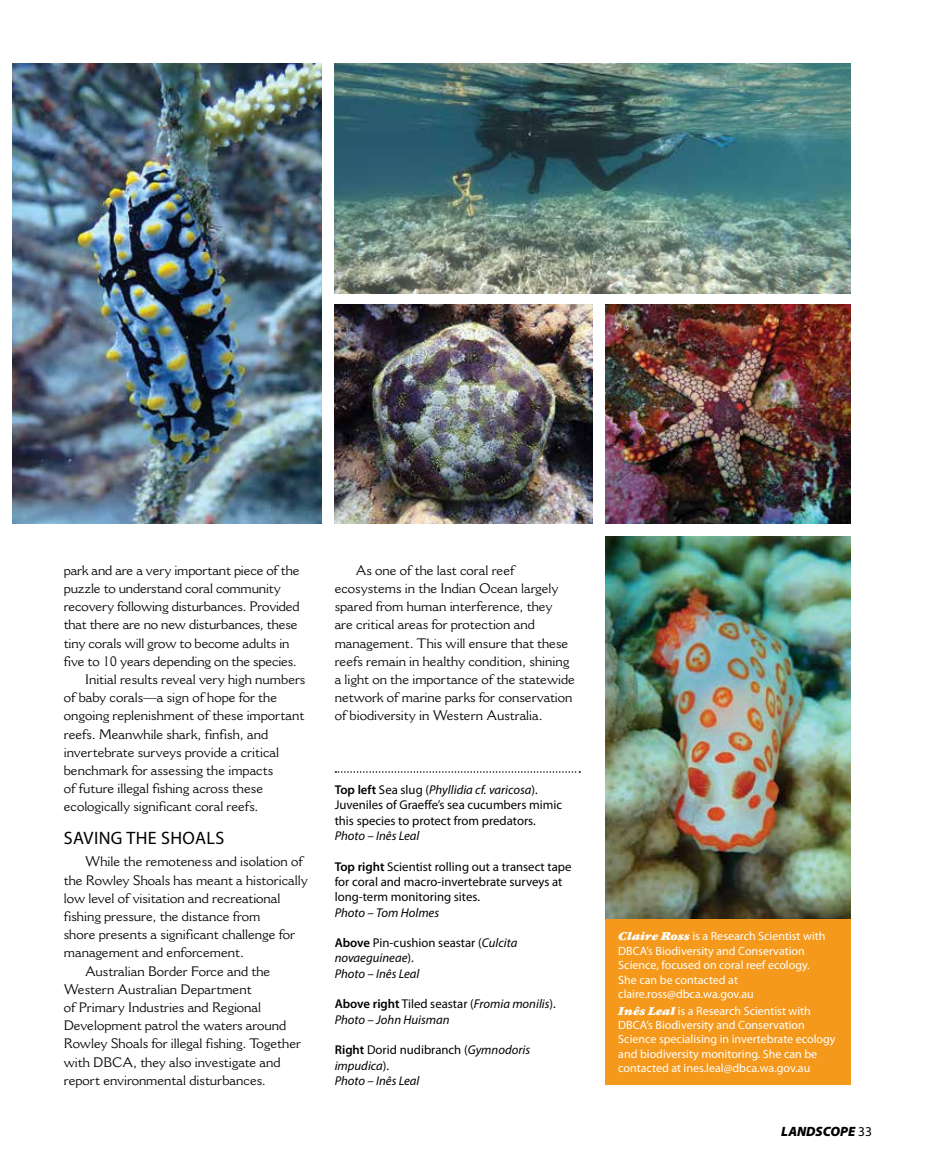
<style>
.page{position:relative;width:936px;height:1170px;background:#fff}
.page>*{position:absolute;margin:0;border:0;box-sizing:border-box;transform-origin:0 0}
.t1{font:18px "Myriad Pro";letter-spacing:.02em;color:#000}
.t2{font:13.5px/18.1px "Cantoria MT Pro";color:#000}
.t3{font:italic 900 13.5px "Myriad Pro";color:#000}
.t4{font:12.75px/15.3px "Myriad Pro";color:#000}
.t5{font:italic 12.75px/15.3px "Myriad Pro";color:#000}
.t6{font:12px/14.4px "Myriad Pro";color:#fff}
.s1{font-weight:600}
.s2{font-style:italic}
.s3{font-weight:600;font-style:normal}
.s4{font-style:normal}
.s5{font-family:"Garamond Ultra ITC";font-style:italic;font-size:11.25px}
.s6{font-weight:400;font-style:normal}
</style>
<div class="page">
<div style="left:605px;top:918px;width:245px;height:166px;background:#f5991c"></div>
<img style="left:605px;top:536px;width:245px;height:382px">
<img style="left:334px;top:304px;width:258px;height:219px">
<img style="left:334px;top:64px;width:516px;height:229px">
<img style="left:605px;top:304px;width:245px;height:219px">
<img style="left:13px;top:64px;width:309px;height:459px">
<svg style="left:335px;top:771px;width:245px;height:1px"></svg>
<p class="t2" style="left:64px;top:560px;width:237px">park and are a very important piece of the</p>
<p class="t2" style="left:64px;top:579px;width:218px">puzzle to understand coral community</p>
<p class="t2" style="left:64px;top:597px;width:237px">recovery following disturbances. Provided</p>
<p class="t2" style="left:64px;top:615px;width:235px">that there are no new disturbances, these</p>
<p class="t2" style="left:64px;top:633px;width:227px">tiny corals will grow to become adults in</p>
<p class="t2" style="left:64px;top:651px;width:234px">five to 10 years depending on the species.</p>
<p class="t2" style="left:85px;top:670px;width:222px">Initial results reveal very high numbers</p>
<p class="t2" style="left:64px;top:688px;width:215px">of baby corals—a sign of hope for the</p>
<p class="t2" style="left:64px;top:706px;width:242px">ongoing replenishment of these important</p>
<p class="t2" style="left:64px;top:724px;width:206px">reefs. Meanwhile shark, finfish, and</p>
<p class="t2" style="left:64px;top:742px;width:217px">invertebrate surveys provide a critical</p>
<p class="t2" style="left:64px;top:760px;width:211px">benchmark for assessing the impacts</p>
<p class="t2" style="left:64px;top:779px;width:201px">of future illegal fishing across these</p>
<p class="t2" style="left:64px;top:797px;width:196px">ecologically significant coral reefs.</p>
<h1 class="t1" style="left:64px;top:826px;width:162px">SAVING THE SHOALS</h1>
<p class="t2" style="left:85px;top:852px;width:219px">While the remoteness and isolation of</p>
<p class="t2" style="left:64px;top:870px;width:245px">the Rowley Shoals has meant a historically</p>
<p class="t2" style="left:64px;top:888px;width:218px">low level of visitation and recreational</p>
<p class="t2" style="left:64px;top:906px;width:198px">fishing pressure, the distance from</p>
<p class="t2" style="left:64px;top:925px;width:233px">shore presents a significant challenge for</p>
<p class="t2" style="left:64px;top:943px;width:182px">management and enforcement.</p>
<p class="t2" style="left:85px;top:961px;width:187px">Australian Border Force and the</p>
<p class="t2" style="left:64px;top:979px;width:189px">Western Australian Department</p>
<p class="t2" style="left:64px;top:997px;width:199px">of Primary Industries and Regional</p>
<p class="t2" style="left:64px;top:1016px;width:224px">Development patrol the waters around</p>
<p class="t2" style="left:64px;top:1034px;width:239px">Rowley Shoals for illegal fishing. Together</p>
<p class="t2" style="left:64px;top:1052px;width:218px">with DBCA, they also investigate and</p>
<p class="t2" style="left:64px;top:1070px;width:204px">report environmental disturbances.</p>
<p class="t2" style="left:334px;top:560px;width:242px;text-indent:21px">As one of the last coral reef ecosystems in the Indian Ocean largely spared from human interference, they<br>are critical areas for protection and management. This will ensure that these reefs remain in healthy condition, shining a light on the importance of the statewide network of marine parks for conservation of biodiversity in Western Australia.</p>
<p class="t4" style="left:334px;top:781px;width:229px"><span class="s1">Top left</span> Sea slug (<span class="s2">Phyllidia cf. varicosa</span>).<br>Juveniles of Graeffe’s sea cucumbers mimic this species to protect from predators.</p>
<p class="t5" style="left:334px;top:827px;width:86px">Photo – Inês Leal</p>
<p class="t4" style="left:334px;top:858px;width:238px"><span class="s1">Top right</span> Scientist rolling out a transect tape for coral and macro-invertebrate surveys at long-term monitoring sites.</p>
<p class="t5" style="left:334px;top:904px;width:106px">Photo – Tom Holmes</p>
<p class="t5" style="left:334px;top:934px;width:184px"><span class="s3">Above</span> <span class="s4">Pin-cushion seastar (</span>Culcita novaeguineae<span class="s4">).<br></span>Photo – Inês Leal</p>
<p class="t5" style="left:334px;top:996px;width:223px"><span class="s3">Above right</span> <span class="s4">Tiled seastar (</span>Fromia monilis<span class="s4">).<br></span>Photo – John Huisman</p>
<p class="t5" style="left:334px;top:1042px;width:197px"><span class="s3">Right</span> <span class="s4">Dorid nudibranch (</span>Gymnodoris impudica<span class="s4">).<br></span>Photo – Inês Leal</p>
<p class="t6" style="left:618px;top:928px;width:208px"><span class="s5">Claire Ross</span> is a Research Scientist with DBCA’s Biodiversity and Conservation Science, focused on coral reef ecology.<br>She can be contacted at claire.ross@dbca.wa.gov.au</p>
<p class="t6" style="left:618px;top:1002px;width:219px"><span class="s5">Inês Leal</span> is a Research Scientist with DBCA’s Biodiversity and Conservation Science specialising in invertebrate ecology and biodiversity monitoring. She can be contacted at ines.leal@dbca.wa.gov.au</p>
<p class="t3" style="left:781px;top:1122px;width:92px">LANDSCOPE <span class="s6">33</span></p>
</div>
